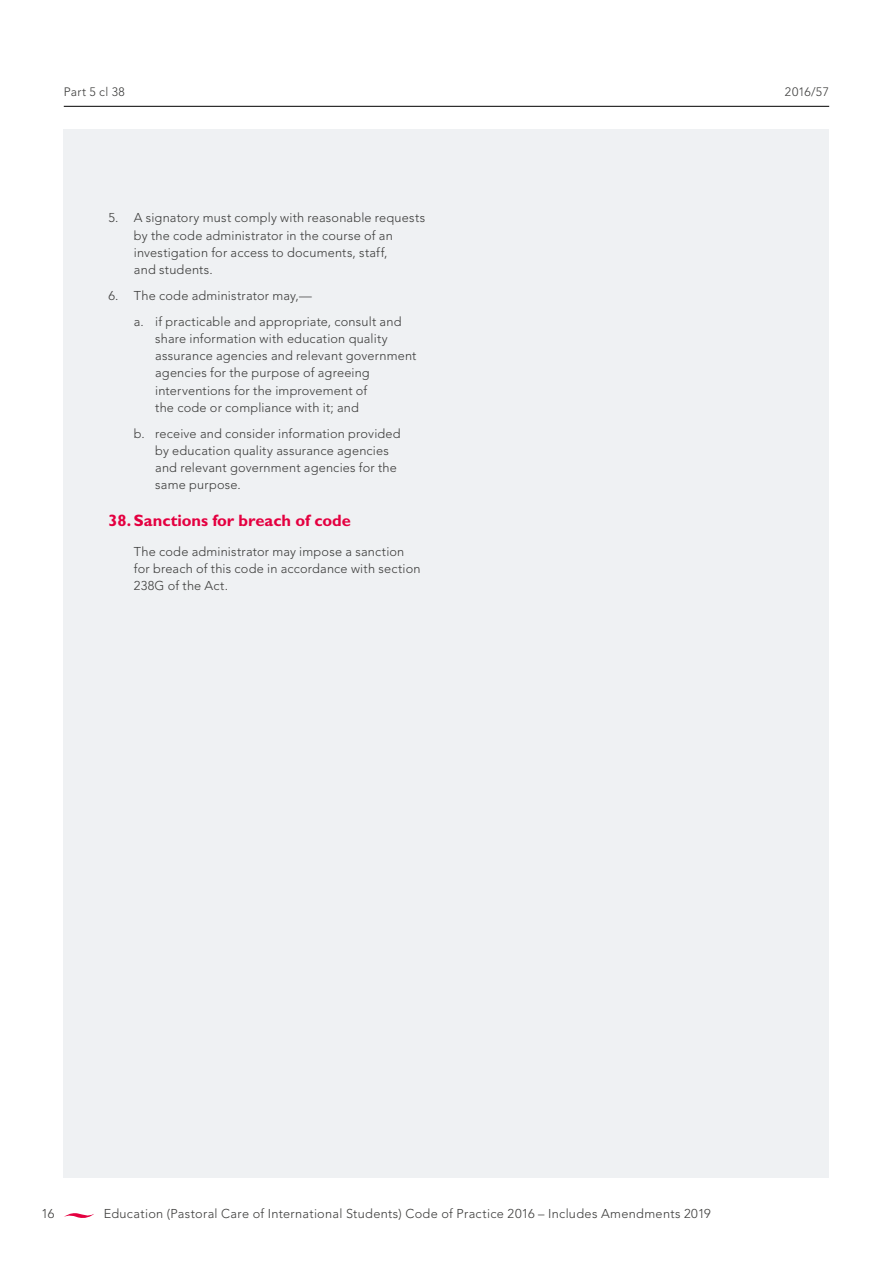
<style>
.page{position:relative;width:893px;height:1263px;background:#fff}
.page>*{position:absolute;margin:0;border:0;box-sizing:border-box;transform-origin:0 0}
.t1{font:700 16.5px "Gill Sans Maori";letter-spacing:-.005em;color:#e40040}
.Body_indented{font:300 12.75px/17.2px "Avenir LT Pro";letter-spacing:.015em;color:#3c3c3b}
.Body{font:300 12.15px "Avenir LT Pro";letter-spacing:.025em;color:#3c3c3b}
</style>
<div class="page">
<hr style="left:64px;top:106px;width:765px;height:1px;background:#000">
<div style="left:64px;top:130px;width:765px;height:1048px;background:#eff1f3"></div>
<svg style="left:64px;top:1213px;width:30px;height:5px"></svg>
<p class="Body" style="left:64px;top:85px;width:63px">Part 5 cl 38</p>
<p class="Body_indented" style="left:134px;top:209px;width:293px;text-indent:-26px">5. A signatory must comply with reasonable requests by the code administrator in the course of an investigation for access to documents, staff,<br>and students.</p>
<p class="Body_indented" style="left:108px;top:287px;width:205px">6. The code administrator may,—</p>
<p class="Body_indented" style="left:155px;top:312px;width:263px;text-indent:-21px">a. if practicable and appropriate, consult and share information with education quality assurance agencies and relevant government agencies for the purpose of agreeing interventions for the improvement of<br>the code or compliance with it; and</p>
<p class="Body_indented" style="left:155px;top:425px;width:247px;text-indent:-21px">b. receive and consider information provided by education quality assurance agencies and relevant government agencies for the same purpose.</p>
<p class="t1" style="left:108px;top:510px;width:244px">38. Sanctions for breach of code</p>
<p class="Body_indented" style="left:134px;top:543px;width:288px">The code administrator may impose a sanction for breach of this code in accordance with section<br>238G of the Act.</p>
<p class="Body" style="left:785px;top:85px;width:46px">2016/57</p>
<p class="Body_indented" style="left:41px;top:1205px;width:14px">16</p>
<p class="Body_indented" style="left:104px;top:1205px;width:609px">Education (Pastoral Care of International Students) Code of Practice 2016 – Includes Amendments 2019</p>
</div>
